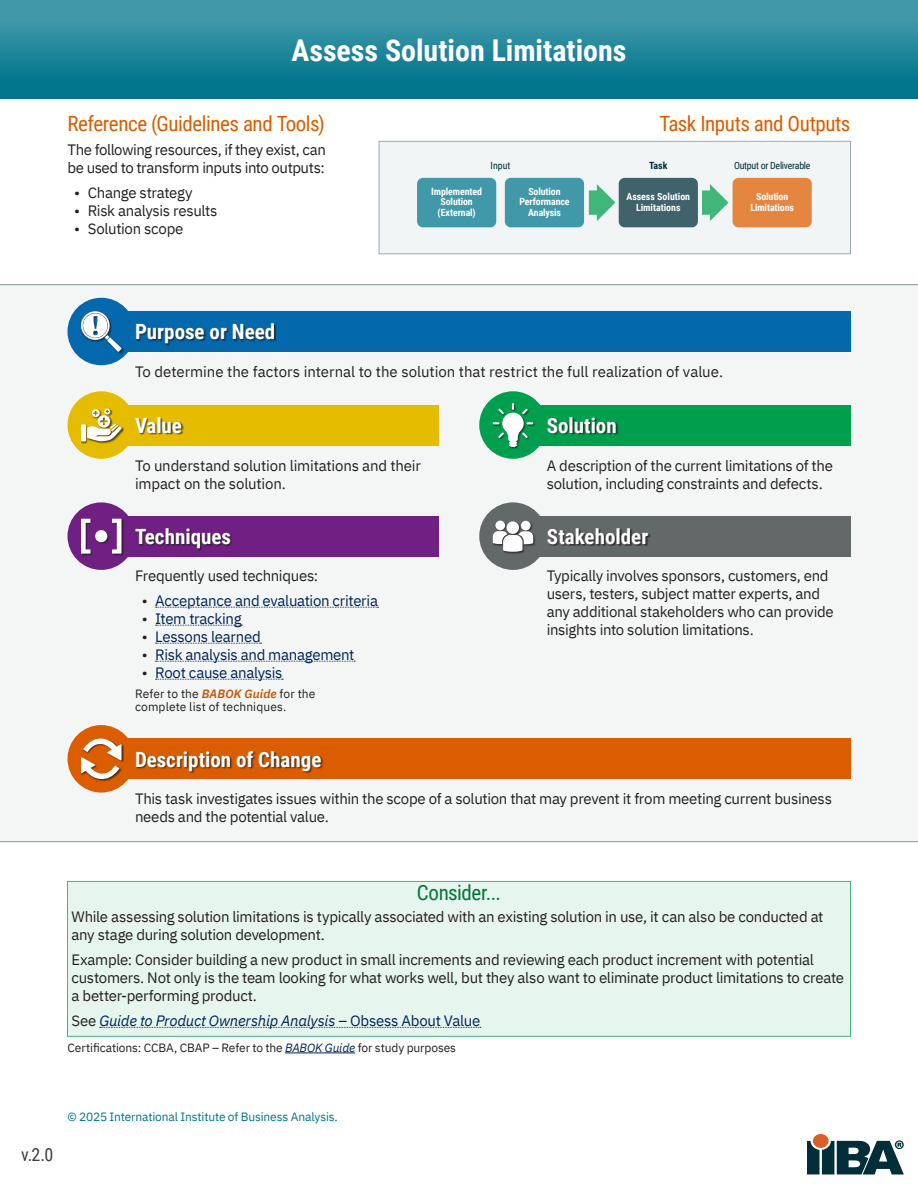
<style>
.page{position:relative;width:918px;height:1188px;background:#fff}
.page>*{position:absolute;margin:0;border:0;box-sizing:border-box;transform-origin:0 0}
.Task_Card_Title{font:700 30px "Roboto Condensed";color:#fff}
.Task_Card_Subhead{font:700 21px "Roboto Condensed";color:#fff}
.Task_Card_Tools_Heading{font:21px "Roboto Condensed";letter-spacing:-.02em;color:#db5d00}
.Task_Cards_Consider_Heading{font:21px "Roboto Condensed";letter-spacing:-.02em;color:#00773a}
.t1{font:18px "Roboto Condensed";color:#3e3e3f}
.Task_Card_Body_Copy{font:15px/18px "IBM Plex Sans";letter-spacing:-.02em;color:#231f20}
.t2{font:15px "IBM Plex Sans";letter-spacing:-.02em;color:#002454}
.Task_Card_Body_Copy-2{font:15px "IBM Plex Sans";color:#231f20}
.Task_Card_Body_Copy-3{font:italic 15px "IBM Plex Sans";letter-spacing:-.015em;color:#002454}
.Task_Card_Fine_Print{font:12px/13.5px "IBM Plex Sans";color:#231f20}
.Task_Card_Copyright{font:12px "IBM Plex Sans";letter-spacing:-.01em;color:#00758c}
.t3{font:700 9.9px/10.9px "Roboto Condensed";letter-spacing:-.01em;color:#fff;text-align:center}
.t4{font:9.9px "Roboto Condensed";letter-spacing:-.025em;color:#002e38}
.t5{font:700 9.9px "Roboto Condensed";color:#002e38}
.s1{color:#231f20}
.s2{font-weight:600;font-style:italic;color:#c55400}
.s3{font-style:normal;color:#231f20}
.s4{font-style:normal}
.s5{font-style:italic;color:#002454}
</style>
<div class="page">
<div style="left:0;top:0;width:918px;height:99px;background:linear-gradient(to bottom,#4b9eae,#007088)"></div>
<div style="left:0;top:284px;width:918px;height:557px;background:#f4f6f6"></div>
<hr style="left:0;top:284px;width:918px;height:1px;background:#80969c">
<hr style="left:0;top:841px;width:918px;height:1px;background:#80969c">
<svg style="left:917px;top:0;width:1px;height:99px"></svg>
<div style="left:379px;top:141px;width:471px;height:113px;background:#f2f5f5"></div>
<div style="left:619px;top:178px;width:79px;height:49px;background:#40626a;border-radius:6px"></div>
<div style="left:733px;top:178px;width:79px;height:49px;background:#e48640;border-radius:6px"></div>
<svg style="left:589px;top:184px;width:26px;height:37px"></svg>
<svg style="left:702px;top:184px;width:26px;height:37px"></svg>
<div style="left:505px;top:178px;width:79px;height:49px;background:#4098a9;border-radius:6px"></div>
<div style="left:417px;top:178px;width:79px;height:49px;background:#4098a9;border-radius:6px"></div>
<div style="left:379px;top:141px;width:472px;height:113px;border:1px solid #99abb0"></div>
<div style="left:813px;top:1134px;width:16px;height:14px;background:#d95e27;border-radius:50%"></div>
<svg style="left:807px;top:1140px;width:97px;height:34px"></svg>
<svg style="left:156px;top:607px;width:223px;height:1px"></svg>
<svg style="left:156px;top:625px;width:86px;height:1px"></svg>
<svg style="left:156px;top:643px;width:106px;height:1px"></svg>
<svg style="left:156px;top:661px;width:199px;height:1px"></svg>
<svg style="left:156px;top:679px;width:127px;height:1px"></svg>
<div style="left:67px;top:881px;width:784px;height:155px;background:#e6f5ed;border:1px solid #40b77a"></div>
<hr style="left:285px;top:1053px;width:70px;height:1px;background:#002454">
<svg style="left:100px;top:1027px;width:381px;height:1px"></svg>
<div style="left:101px;top:739px;width:749px;height:40px;background:#db5d00"></div>
<div style="left:68px;top:725px;width:67px;height:68px;background:#db5d00;border-radius:50%"></div>
<div style="left:81px;top:739px;width:43px;height:42px;background:#231f20;opacity:.75"></div>
<svg style="left:81px;top:739px;width:41px;height:40px"></svg>
<div style="left:136px;top:751px;width:188px;height:22px;background:#231f20;opacity:.75"></div>
<div style="left:105px;top:516px;width:334px;height:40px;background:#702083"></div>
<div style="left:68px;top:502px;width:67px;height:68px;background:#702083;border-radius:50%"></div>
<div style="left:81px;top:519px;width:43px;height:37px;background:#231f20;opacity:.75"></div>
<svg style="left:81px;top:519px;width:40px;height:35px"></svg>
<div style="left:95px;top:530px;width:12px;height:12px;background:#fff;border-radius:50%"></div>
<div style="left:135px;top:529px;width:98px;height:22px;background:#231f20;opacity:.75"></div>
<div style="left:513px;top:516px;width:337px;height:40px;background:#636868"></div>
<div style="left:479px;top:502px;width:68px;height:68px;background:#636868;border-radius:50%"></div>
<div style="left:493px;top:521px;width:43px;height:33px;background:#231f20;opacity:.75"></div>
<div style="left:495px;top:521px;width:10px;height:9px;background:#fff;border-radius:50%"></div>
<div style="left:507px;top:521px;width:12px;height:13px;background:#fff;border-radius:50%"></div>
<div style="left:521px;top:521px;width:10px;height:9px;background:#fff;border-radius:50%"></div>
<svg style="left:493px;top:531px;width:40px;height:21px"></svg>
<div style="left:547px;top:529px;width:104px;height:17px;background:#231f20;opacity:.75"></div>
<div style="left:101px;top:405px;width:338px;height:40px;background:#e5bc00"></div>
<div style="left:68px;top:391px;width:67px;height:68px;background:#e5bc00;border-radius:50%"></div>
<div style="left:81px;top:409px;width:43px;height:35px;background:#231f20;opacity:.75"></div>
<div style="left:81px;top:424px;width:5px;height:18px;background:#fff"></div>
<svg style="left:87px;top:409px;width:35px;height:32px"></svg>
<div style="left:135px;top:417px;width:49px;height:18px;background:#231f20;opacity:.75"></div>
<div style="left:513px;top:405px;width:337px;height:40px;background:#009f4d"></div>
<div style="left:479px;top:391px;width:68px;height:68px;background:#009f4d;border-radius:50%"></div>
<div style="left:493px;top:403px;width:43px;height:46px;background:#231f20;opacity:.75"></div>
<svg style="left:493px;top:403px;width:40px;height:43px"></svg>
<div style="left:547px;top:417px;width:72px;height:18px;background:#231f20;opacity:.75"></div>
<div style="left:101px;top:311px;width:749px;height:41px;background:#0369ac"></div>
<div style="left:68px;top:298px;width:67px;height:67px;background:#0369ac;border-radius:50%"></div>
<div style="left:81px;top:311px;width:43px;height:43px;background:#231f20;opacity:.75"></div>
<svg style="left:81px;top:311px;width:41px;height:41px"></svg>
<div style="left:136px;top:324px;width:141px;height:22px;background:#231f20;opacity:.75"></div>
<p class="Task_Card_Title" style="left:292px;top:29px;width:336px">Assess Solution Limitations</p>
<p class="Task_Card_Tools_Heading" style="left:68px;top:108px;width:259px">Reference (Guidelines and Tools)</p>
<p class="Task_Card_Body_Copy" style="left:68px;top:140px;width:260px">The following resources, if they exist, can be used to transform inputs into outputs:</p>
<p class="Task_Card_Body_Copy" style="left:74px;top:182px;width:120px">• Change strategy</p>
<p class="Task_Card_Body_Copy" style="left:74px;top:200px;width:145px">• Risk analysis results</p>
<p class="Task_Card_Body_Copy" style="left:74px;top:218px;width:111px">• Solution scope</p>
<p class="Task_Card_Tools_Heading" style="left:660px;top:108px;width:192px">Task Inputs and Outputs</p>
<p class="t4" style="left:491px;top:158px;width:21px">Input</p>
<p class="t5" style="left:649px;top:158px;width:20px">Task</p>
<p class="t4" style="left:734px;top:158px;width:78px">Output or Deliverable</p>
<p class="t3" style="left:431px;top:185px;width:52px">Implemented<br>Solution (External)</p>
<p class="t3" style="left:626px;top:191px;width:65px">Assess Solution<br>Limitations</p>
<p class="t3" style="left:750px;top:191px;width:45px">Solution<br>Limitations</p>
<p class="t3" style="left:519px;top:185px;width:52px">Solution<br>Performance<br>Analysis</p>
<p class="Task_Card_Subhead" style="left:135px;top:317px;width:142px">Purpose or Need</p>
<p class="Task_Card_Body_Copy-2" style="left:135px;top:360px;width:590px">To determine the factors internal to the solution that restrict the full realization of value.</p>
<p class="Task_Card_Subhead" style="left:135px;top:411px;width:49px">Value</p>
<p class="Task_Card_Subhead" style="left:547px;top:411px;width:72px">Solution</p>
<p class="Task_Card_Body_Copy" style="left:135px;top:455px;width:287px">To understand solution limitations and their impact on the solution.</p>
<p class="Task_Card_Body_Copy" style="left:547px;top:455px;width:288px">A description of the current limitations of the solution, including constraints and defects.</p>
<p class="Task_Card_Subhead" style="left:135px;top:522px;width:98px">Techniques</p>
<p class="Task_Card_Subhead" style="left:547px;top:522px;width:103px">Stakeholder</p>
<p class="Task_Card_Body_Copy" style="left:135px;top:565px;width:185px">Frequently used techniques:</p>
<p class="t2" style="left:142px;top:589px;width:238px"><span class="s1">•</span> Acceptance and evaluation criteria</p>
<p class="t2" style="left:142px;top:607px;width:101px"><span class="s1">•</span> Item tracking</p>
<p class="t2" style="left:142px;top:625px;width:121px"><span class="s1">•</span> Lessons learned</p>
<p class="t2" style="left:142px;top:643px;width:214px"><span class="s1">•</span> Risk analysis and management</p>
<p class="t2" style="left:142px;top:661px;width:142px"><span class="s1">•</span> Root cause analysis</p>
<p class="Task_Card_Fine_Print" style="left:135px;top:686px;width:182px">Refer to the <span class="s2">BABOK Guide</span> for the complete list of techniques.</p>
<p class="Task_Card_Subhead" style="left:135px;top:745px;width:188px">Description of Change</p>
<p class="Task_Card_Body_Copy" style="left:547px;top:565px;width:289px">Typically involves sponsors, customers, end users, testers, subject matter experts, and any additional stakeholders who can provide insights into solution limitations.</p>
<p class="Task_Card_Body_Copy" style="left:135px;top:789px;width:699px">This task investigates issues within the scope of a solution that may prevent it from meeting current business needs and the potential value.</p>
<p class="Task_Cards_Consider_Heading" style="left:417px;top:878px;width:86px">Consider...</p>
<p class="Task_Card_Body_Copy" style="left:72px;top:907px;width:753px">While assessing solution limitations is typically associated with an existing solution in use, it can also be conducted at any stage during solution development.</p>
<p class="Task_Card_Body_Copy" style="left:72px;top:950px;width:774px">Example: Consider building a new product in small increments and reviewing each product increment with potential customers. Not only is the team looking for what works well, but they also want to eliminate product limitations to create a better-performing product.</p>
<p class="Task_Card_Body_Copy-3" style="left:72px;top:1009px;width:410px"><span class="s3">See</span> Guide to Product Ownership Analysis <span class="s4">– Obsess About Value</span></p>
<p class="Task_Card_Fine_Print" style="left:68px;top:1040px;width:390px">Certifications: CCBA, CBAP – Refer to the <span class="s5">BABOK Guide</span> for study purposes</p>
<p class="t1" style="left:21px;top:1142px;width:34px">v.2.0</p>
<p class="Task_Card_Copyright" style="left:68px;top:1107px;width:272px">© 2025 International Institute of Business Analysis.</p>
</div>
